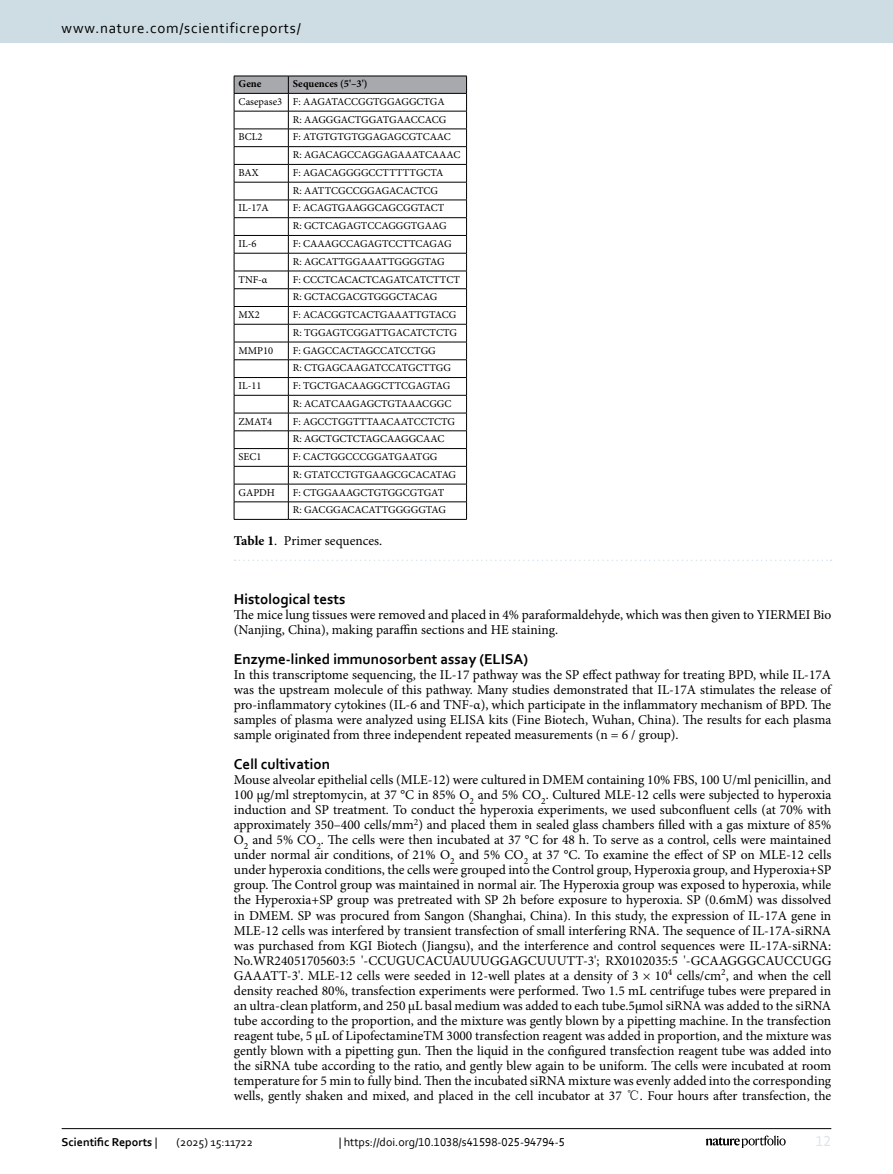
<style>
.page{position:relative;width:893px;height:1174px;background:#fff}
.page>*{position:absolute;margin:0;border:0;box-sizing:border-box;transform-origin:0 0}
.Head_2{font:700 15px "Corbel";color:#000}
.t1{font:15px "Corbel";letter-spacing:.05em;color:#000}
.t2{font:15px "Corbel";color:#d9e4eb}
.Body_Text{font:13.5px/15px "Minion Pro";color:#000;text-align:justify}
.Table_Caption{font:13.5px "Minion Pro";color:#000}
.t3{font:12px "Corbel";color:#000}
.t4{font:700 12px "Corbel";color:#000}
.Table_Body{font:10.5px "Minion Pro";color:#000}
.Table_Head{font:700 10.5px "Minion Pro";color:#000}
.s1{font-weight:700}
.s2{font-family:"Sim Sun"}
.s3{font-weight:400}
</style>
<div class="page">
<svg style="left:234px;top:76px;width:233px;height:443px"></svg>
<hr style="left:288px;top:519px;width:179px;height:1px;background:#000">
<hr style="left:234px;top:519px;width:54px;height:1px;background:#000">
<svg style="left:235px;top:559px;width:597px;height:2px"></svg>
<hr style="left:62px;top:1128px;width:769px;height:1px;background:#000">
<svg style="left:706px;top:1135px;width:80px;height:12px"></svg>
<div style="left:0;top:0;width:893px;height:43px;background:#cedde4"></div>
<p class="t1" style="left:62px;top:18px;width:241px">www.nature.com/scientificreports/</p>
<p class="Table_Head" style="left:239px;top:77px;width:24px">Gene</p>
<p class="Table_Head" style="left:293px;top:77px;width:76px">Sequences (5'–3')</p>
<p class="Table_Body" style="left:239px;top:95px;width:45px">Casepase3</p>
<p class="Table_Body" style="left:293px;top:95px;width:153px">F: AAGATACCGGTGGAGGCTGA</p>
<p class="Table_Body" style="left:293px;top:112px;width:155px">R: AAGGGACTGGATGAACCACG</p>
<p class="Table_Body" style="left:239px;top:130px;width:26px">BCL2</p>
<p class="Table_Body" style="left:293px;top:130px;width:160px">F: ATGTGTGTGGAGAGCGTCAAC</p>
<p class="Table_Body" style="left:293px;top:148px;width:169px">R: AGACAGCCAGGAGAAATCAAAC</p>
<p class="Table_Body" style="left:239px;top:166px;width:22px">BAX</p>
<p class="Table_Body" style="left:293px;top:166px;width:152px">F: AGACAGGGGCCTTTTTGCTA</p>
<p class="Table_Body" style="left:293px;top:183px;width:147px">R: AATTCGCCGGAGACACTCG</p>
<p class="Table_Body" style="left:239px;top:201px;width:32px">IL-17A</p>
<p class="Table_Body" style="left:293px;top:201px;width:153px">F: ACAGTGAAGGCAGCGGTACT</p>
<p class="Table_Body" style="left:293px;top:219px;width:155px">R: GCTCAGAGTCCAGGGTGAAG</p>
<p class="Table_Body" style="left:239px;top:237px;width:19px">IL-6</p>
<p class="Table_Body" style="left:293px;top:237px;width:160px">F: CAAAGCCAGAGTCCTTCAGAG</p>
<p class="Table_Body" style="left:293px;top:254px;width:153px">R: AGCATTGGAAATTGGGGTAG</p>
<p class="Table_Body" style="left:239px;top:272px;width:30px">TNF-α</p>
<p class="Table_Body" style="left:293px;top:272px;width:168px">F: CCCTCACACTCAGATCATCTTCT</p>
<p class="Table_Body" style="left:293px;top:290px;width:146px">R: GCTACGACGTGGGCTACAG</p>
<p class="Table_Body" style="left:239px;top:308px;width:23px">MX2</p>
<p class="Table_Body" style="left:293px;top:308px;width:165px">F: ACACGGTCACTGAAATTGTACG</p>
<p class="Table_Body" style="left:293px;top:325px;width:166px">R: TGGAGTCGGATTGACATCTCTG</p>
<p class="Table_Body" style="left:239px;top:343px;width:36px">MMP10</p>
<p class="Table_Body" style="left:293px;top:343px;width:144px">F: GAGCCACTAGCCATCCTGG</p>
<p class="Table_Body" style="left:293px;top:361px;width:159px">R: CTGAGCAAGATCCATGCTTGG</p>
<p class="Table_Body" style="left:239px;top:379px;width:24px">IL-11</p>
<p class="Table_Body" style="left:293px;top:379px;width:159px">F: TGCTGACAAGGCTTCGAGTAG</p>
<p class="Table_Body" style="left:293px;top:396px;width:160px">R: ACATCAAGAGCTGTAAACGGC</p>
<p class="Table_Body" style="left:239px;top:414px;width:35px">ZMAT4</p>
<p class="Table_Body" style="left:293px;top:414px;width:164px">F: AGCCTGGTTTAACAATCCTCTG</p>
<p class="Table_Body" style="left:293px;top:432px;width:153px">R: AGCTGCTCTAGCAAGGCAAC</p>
<p class="Table_Body" style="left:239px;top:450px;width:24px">SEC1</p>
<p class="Table_Body" style="left:293px;top:450px;width:146px">F: CACTGGCCCGGATGAATGG</p>
<p class="Table_Body" style="left:293px;top:467px;width:165px">R: GTATCCTGTGAAGCGCACATAG</p>
<p class="Table_Body" style="left:239px;top:485px;width:38px">GAPDH</p>
<p class="Table_Body" style="left:293px;top:485px;width:153px">F: CTGGAAAGCTGTGGCGTGAT</p>
<p class="Table_Body" style="left:293px;top:503px;width:155px">R: GACGGACACATTGGGGGTAG</p>
<p class="Table_Caption" style="left:234px;top:532px;width:150px"><span class="s1">Table 1</span>. Primer sequences.</p>
<p class="Head_2" style="left:234px;top:590px;width:113px">Histological tests</p>
<p class="Body_Text" style="left:234px;top:607px;width:599px">The mice lung tissues were removed and placed in 4% paraformaldehyde, which was then given to YIERMEI Bio (Nanjing, China), making paraffin sections and HE staining.</p>
<p class="Head_2" style="left:234px;top:650px;width:296px">Enzyme-linked immunosorbent assay (ELISA)</p>
<p class="Body_Text" style="left:234px;top:667px;width:599px">In this transcriptome sequencing, the IL-17 pathway was the SP effect pathway for treating BPD, while IL-17A was the upstream molecule of this pathway. Many studies demonstrated that IL-17A stimulates the release of pro-inflammatory cytokines (IL-6 and TNF-α), which participate in the inflammatory mechanism of BPD. The samples of plasma were analyzed using ELISA kits (Fine Biotech, Wuhan, China). The results for each plasma sample originated from three independent repeated measurements (n = 6 / group).</p>
<p class="Head_2" style="left:234px;top:755px;width:98px">Cell cultivation</p>
<p class="Body_Text" style="left:234px;top:772px;width:599px">Mouse alveolar epithelial cells (MLE-12) were cultured in DMEM containing 10% FBS, 100 U/ml penicillin, and 100 μg/ml streptomycin, at 37 °C in 85% O<sub>2</sub> and 5% CO<sub>2</sub>. Cultured MLE-12 cells were subjected to hyperoxia induction and SP treatment. To conduct the hyperoxia experiments, we used subconfluent cells (at 70% with approximately 350–400 cells/mm<sup>2</sup>) and placed them in sealed glass chambers filled with a gas mixture of 85% O<sub>2</sub> and 5% CO<sub>2</sub>. The cells were then incubated at 37 °C for 48 h. To serve as a control, cells were maintained under normal air conditions, of 21% O<sub>2</sub> and 5% CO<sub>2</sub> at 37 °C. To examine the effect of SP on MLE-12 cells under hyperoxia conditions, the cells were grouped into the Control group, Hyperoxia group, and Hyperoxia+SP group. The Control group was maintained in normal air. The Hyperoxia group was exposed to hyperoxia, while the Hyperoxia+SP group was pretreated with SP 2h before exposure to hyperoxia. SP (0.6mM) was dissolved in DMEM. SP was procured from Sangon (Shanghai, China). In this study, the expression of IL-17A gene in MLE-12 cells was interfered by transient transfection of small interfering RNA. The sequence of IL-17A-siRNA was purchased from KGI Biotech (Jiangsu), and the interference and control sequences were IL-17A-siRNA:<br>No.WR24051705603:5 '-CCUGUCACUAUUUGGAGCUUUTT-3'; RX0102035:5 '-GCAAGGGCAUCCUGG GAAATT-3'. MLE-12 cells were seeded in 12-well plates at a density of 3 × 10<sup>4</sup> cells/cm<sup>2</sup>, and when the cell density reached 80%, transfection experiments were performed. Two 1.5 mL centrifuge tubes were prepared in an ultra-clean platform, and 250 μL basal medium was added to each tube.5μmol siRNA was added to the siRNA tube according to the proportion, and the mixture was gently blown by a pipetting machine. In the transfection reagent tube, 5 μL of LipofectamineTM 3000 transfection reagent was added in proportion, and the mixture was gently blown with a pipetting gun. Then the liquid in the configured transfection reagent tube was added into the siRNA tube according to the ratio, and gently blew again to be uniform. The cells were incubated at room temperature for 5 min to fully bind. Then the incubated siRNA mixture was evenly added into the corresponding wells, gently shaken and mixed, and placed in the cell incubator at 37 <span class="s2">℃</span>. Four hours after transfection, the</p>
<p class="t4" style="left:62px;top:1134px;width:97px">Scientific Reports <span class="s3">|</span></p>
<p class="t3" style="left:177px;top:1134px;width:78px">(2025) 15:11722</p>
<p class="t3" style="left:339px;top:1134px;width:228px">| https://doi.org/10.1038/s41598-025-94794-5</p>
<p class="t2" style="left:816px;top:1132px;width:17px">12</p>
</div>
